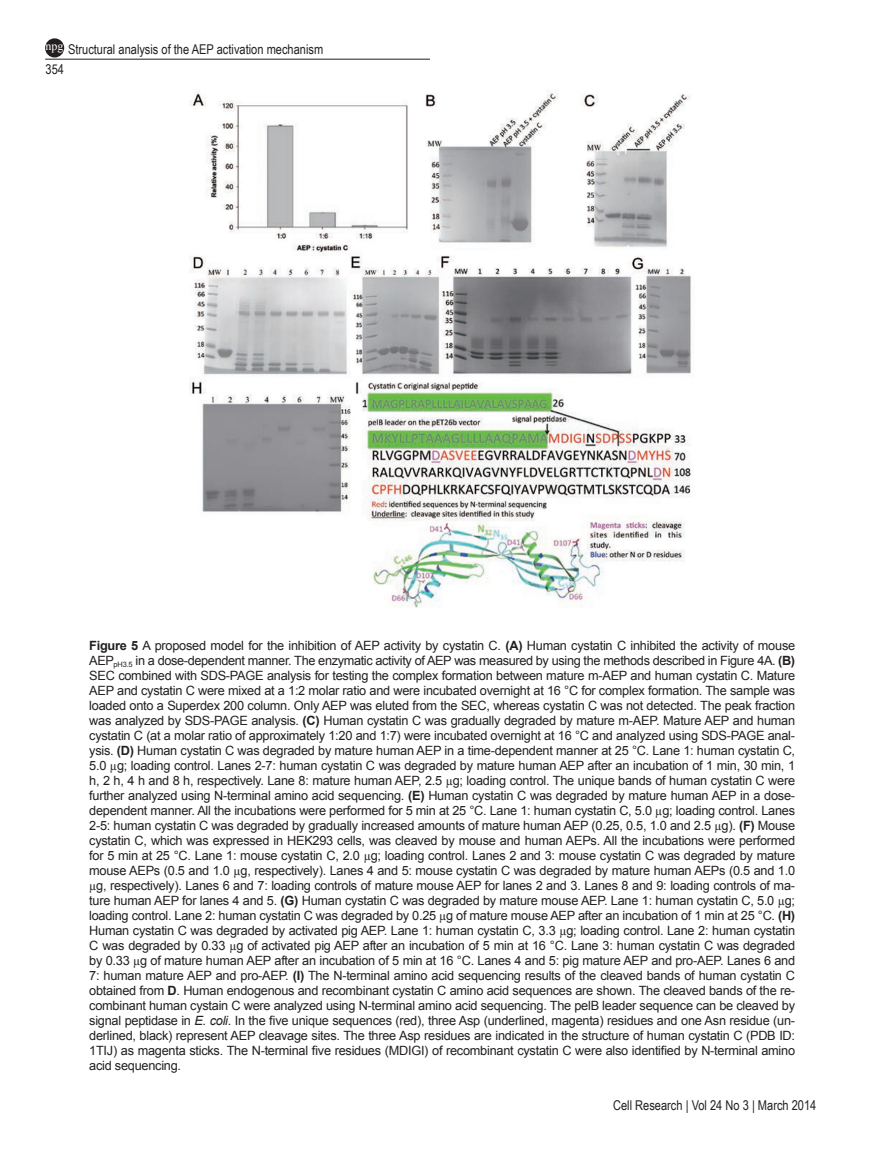
<style>
.page{position:relative;width:893px;height:1170px;background:#fff}
.page>*{position:absolute;margin:0;border:0;box-sizing:border-box;transform-origin:0 0}
.t1{font:13.5px "Arial Narrow";color:#231f20}
.t2{font:12.75px/15px "Arial";letter-spacing:-.02em;color:#231f20;text-align:justify}
.t3{font:12.75px "Arial MT2";letter-spacing:-.02em;color:#231f20}
.t4{font:12px "Times New Roman";color:#fff}
.s1{font-weight:700}
.s2{font-family:"Times New Roman"}
.s3{font-family:"Arial MT2"}
.s4{font-family:"Arial"}
.s5{font-family:"Arial";font-style:italic}
</style>
<div class="page">
<hr style="left:45px;top:59px;width:385px;height:1px;background:#231f20">
<div style="left:46px;top:39px;width:17px;height:18px;background:#231f20;border-radius:50%"></div>
<div style="left:45px;top:38px;width:19px;height:19px;border:2px solid #231f20;border-radius:50%"></div>
<img style="left:190px;top:91px;width:501px;height:517px">
<p class="t1" style="left:68px;top:39px;width:257px">Structural analysis of the AEP activation mechanism</p>
<p class="t4" style="left:46px;top:38px;width:19px">npg</p>
<p class="t1" style="left:46px;top:59px;width:20px">354</p>
<p class="t2" style="left:89px;top:638px;width:707px"><span class="s1">Figure 5</span> A proposed model for the inhibition of AEP activity by cystatin C. <span class="s1">(A)</span> Human cystatin C inhibited the activity of mouse AEP<sub>pH3.5</sub> in a dose-dependent manner. The enzymatic activity of AEP was measured by using the methods described in Figure 4A. <span class="s1">(B)<br></span>SEC combined with SDS-PAGE analysis for testing the complex formation between mature m-AEP and human cystatin C. Mature AEP and cystatin C were mixed at a 1:2 molar ratio and were incubated overnight at 16 °C for complex formation. The sample was loaded onto a Superdex 200 column. Only AEP was eluted from the SEC, whereas cystatin C was not detected. The peak fraction was analyzed by SDS-PAGE analysis. <span class="s1">(C)</span> Human cystatin C was gradually degraded by mature m-AEP. Mature AEP and human cystatin C (at a molar ratio of approximately 1:20 and 1:7) were incubated overnight at 16 °C and analyzed using SDS-PAGE anal&shy;ysis. <span class="s1">(D)</span> Human cystatin C was degraded by mature human AEP in a time-dependent manner at 25 °C. Lane 1: human cystatin C, 5.0 <span class="s2">µ</span>g; loading control. Lanes 2-7: human cystatin C was degraded by mature human AEP after an incubation of 1 min, 30 min, 1 <span class="s3">h, 2 h, 4 h and 8 h, respectively. Lane 8: mature human AEP, 2.5</span> <span class="s2">µ</span>g; loading control. The unique bands of human cystatin C were further analyzed using N-terminal amino acid sequencing. <span class="s1">(E)</span> Human cystatin C was degraded by mature human AEP in a dose&shy;dependent manner. All the incubations were performed for 5 min at 25 °C. Lane 1: human cystatin C, 5.0 <span class="s2">µ</span>g; loading control. Lanes 2-5: human cystatin C was degraded by gradually increased amounts of mature human AEP (0.25, 0.5, 1.0 and 2.5 <span class="s2">µ</span>g). <span class="s1">(F)</span> Mouse cystatin C, which was expressed in HEK293 cells, was cleaved by mouse and human AEPs. All the incubations were performed for 5 min at 25 °C. Lane 1: mouse cystatin C, 2.0 <span class="s2">µ</span>g; loading control. Lanes 2 and 3: mouse cystatin C was degraded by mature mouse AEPs (0.5 and 1.0 <span class="s2">µ</span>g, respectively). Lanes 4 and 5: mouse cystatin C was degraded by mature human AEPs (0.5 and 1.0</p>
<p class="t3" style="left:89px;top:877px;width:707px"><span class="s2">µ</span>g, respectively). Lanes 6 and 7: loading controls of mature mouse AEP for lanes 2 and 3. Lanes 8 and 9: loading controls of ma<span class="s4">-</span></p>
<p class="t2" style="left:89px;top:893px;width:707px">ture human AEP for lanes 4 and 5. <span class="s1">(G)</span> Human cystatin C was degraded by mature mouse AEP. Lane 1: human cystatin C, 5.0 <span class="s2">µ</span>g; loading control. Lane 2: human cystatin C was degraded by 0.25 <span class="s2">µ</span>g of mature mouse AEP after an incubation of 1 min at 25 °C. <span class="s1">(H)<br></span>Human cystatin C was degraded by activated pig AEP. Lane 1: human cystatin C, 3.3 <span class="s2">µ</span>g; loading control. Lane 2: human cystatin C was degraded by 0.33 <span class="s2">µ</span>g of activated pig AEP after an incubation of 5 min at 16 °C. Lane 3: human cystatin C was degraded by 0.33 <span class="s2">µ</span>g of mature human AEP after an incubation of 5 min at 16 °C. Lanes 4 and 5: pig mature AEP and pro-AEP. Lanes 6 and 7: human mature AEP and pro-AEP. <span class="s1">(I)</span> The N-terminal amino acid sequencing results of the cleaved bands of human cystatin C obtained from <span class="s1">D</span>. Human endogenous and recombinant cystatin C amino acid sequences are shown. The cleaved bands of the re&shy;combinant human cystain C were analyzed using N-terminal amino acid sequencing. The pelB leader sequence can be cleaved by</p>
<p class="t3" style="left:89px;top:1012px;width:707px"><span class="s4">signal peptidase in</span> <span class="s5">E. coli</span>. In the five unique sequences (red), three Asp (underlined, magenta) residues and one Asn residue (un<span class="s4">-</span></p>
<p class="t2" style="left:89px;top:1028px;width:707px">derlined, black) represent AEP cleavage sites. The three Asp residues are indicated in the structure of human cystatin C (PDB ID:</p>
<p class="t3" style="left:89px;top:1042px;width:707px">1TIJ) as magenta sticks. The N-terminal five residues (MDIGI) of recombinant cystatin C were also identified by N-terminal amino</p>
<p class="t2" style="left:89px;top:1058px;width:93px">acid sequencing.</p>
<p class="t1" style="left:613px;top:1094px;width:205px">Cell Research | Vol 24 No 3 | March 2014</p>
</div>
